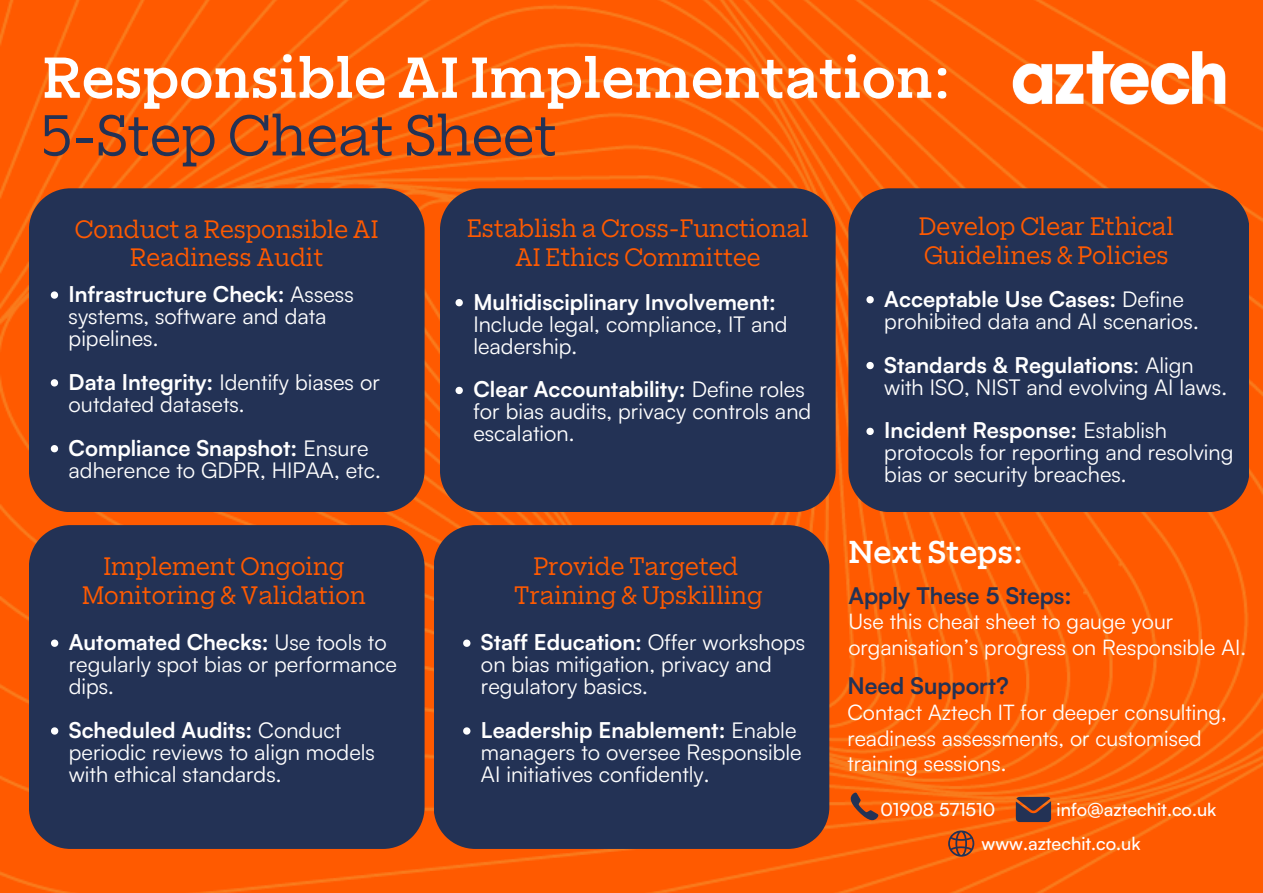
<style>
.page{position:relative;width:1263px;height:893px;background:#fff}
.page>*{position:absolute;margin:0;border:0;box-sizing:border-box;transform-origin:0 0}
.t1{font:500 53.62px "Elizeth";color:#fff}
.t2{font:53.62px "Elizeth";color:#233255}
.t3{font:500 29.55px "Elizeth";color:#fff}
.t4{font:23.48px/28.4px "Elizeth";color:#ff5a00;text-align:center}
.t5{font:700 22.88px "Satoshi";color:#233255}
.t6{font:21.75px/21.9px "Satoshi";color:#fff}
.t7{font:700 21.75px "Satoshi";color:#fff}
.t8{font:21.38px/25.9px "Satoshi";color:#fff}
.t9{font:500 18px/34.1px "Satoshi";color:#fff}
.s1{font-weight:700}
</style>
<div class="page">
<img style="left:0;top:0;width:1263px;height:893px">
<div style="left:440px;top:188px;width:396px;height:324px;background:#233255"></div>
<img style="left:1005px;top:44px;width:229px;height:69px">
<div style="left:29px;top:188px;width:396px;height:324px;background:#233255"></div>
<div style="left:848px;top:188px;width:401px;height:324px;background:#233255"></div>
<div style="left:29px;top:525px;width:396px;height:324px;background:#233255"></div>
<div style="left:434px;top:525px;width:395px;height:324px;background:#233255"></div>
<svg style="left:848px;top:792px;width:30px;height:30px"></svg>
<svg style="left:1016px;top:797px;width:35px;height:25px"></svg>
<svg style="left:948px;top:830px;width:26px;height:26px"></svg>
<svg style="left:51px;top:291px;width:7px;height:8px"></svg>
<svg style="left:51px;top:379px;width:7px;height:7px"></svg>
<svg style="left:51px;top:445px;width:7px;height:7px"></svg>
<svg style="left:455px;top:299px;width:8px;height:7px"></svg>
<svg style="left:455px;top:387px;width:8px;height:7px"></svg>
<svg style="left:866px;top:296px;width:8px;height:7px"></svg>
<svg style="left:866px;top:362px;width:8px;height:7px"></svg>
<svg style="left:866px;top:428px;width:8px;height:7px"></svg>
<svg style="left:51px;top:639px;width:7px;height:8px"></svg>
<svg style="left:51px;top:727px;width:7px;height:7px"></svg>
<svg style="left:463px;top:639px;width:7px;height:8px"></svg>
<svg style="left:463px;top:727px;width:7px;height:7px"></svg>
<h1 class="t1" style="left:42px;top:42px;width:910px">Responsible AI Implementation:</h1>
<h1 class="t2" style="left:42px;top:100px;width:516px">5-Step Cheat Sheet</h1>
<p class="t4" style="left:75px;top:215px;width:305px;line-height:28.1px">Conduct a Responsible AI<br>Readiness Audit</p>
<p class="t6" style="left:69px;top:283px;width:287px"><span class="s1">Infrastructure Check:</span> Assess systems, software and data pipelines.</p>
<p class="t6" style="left:69px;top:370px;width:313px"><span class="s1">Data Integrity:</span> Identify biases or outdated datasets.</p>
<p class="t6" style="left:69px;top:436px;width:314px"><span class="s1">Compliance Snapshot:</span> Ensure adherence to GDPR, HIPAA, etc.</p>
<p class="t4" style="left:82px;top:552px;width:285px">Implement Ongoing<br>Monitoring &amp; Validation</p>
<p class="t6" style="left:69px;top:631px;width:330px"><span class="s1">Automated Checks:</span> Use tools to regularly spot bias or performance dips.</p>
<p class="t6" style="left:69px;top:718px;width:308px"><span class="s1">Scheduled Audits:</span> Conduct periodic reviews to align models with ethical standards.</p>
<p class="t4" style="left:467px;top:214px;width:343px">Establish a Cross-Functional<br>AI Ethics Committee</p>
<p class="t7" style="left:473px;top:288px;width:304px">Multidisciplinary Involvement:</p>
<p class="t6" style="left:473px;top:312px;width:316px">Include legal, compliance, IT and leadership.</p>
<p class="t6" style="left:473px;top:378px;width:339px"><span class="s1">Clear Accountability:</span> Define roles for bias audits, privacy controls and escalation.</p>
<p class="t4" style="left:514px;top:552px;width:250px">Provide Targeted<br>Training &amp; Upskilling</p>
<p class="t6" style="left:481px;top:631px;width:326px"><span class="s1">Staff Education:</span> Offer workshops on bias mitigation, privacy and regulatory basics.</p>
<p class="t6" style="left:481px;top:718px;width:322px"><span class="s1">Leadership Enablement:</span> Enable managers to oversee Responsible<br>AI initiatives confidently.</p>
<p class="t4" style="left:919px;top:212px;width:256px;text-align:left">Develop Clear Ethical<br>Guidelines &amp; Policies</p>
<p class="t6" style="left:884px;top:287px;width:316px"><span class="s1">Acceptable Use Cases:</span> Define prohibited data and AI scenarios.</p>
<p class="t6" style="left:884px;top:353px;width:344px"><span class="s1">Standards &amp; Regulations</span>: Align with ISO, NIST and evolving AI laws.</p>
<p class="t6" style="left:884px;top:419px;width:351px"><span class="s1">Incident Response:</span> Establish protocols for reporting and resolving bias or security breaches.</p>
<h2 class="t3" style="left:848px;top:532px;width:176px">Next Steps:</h2>
<p class="t5" style="left:848px;top:580px;width:225px">Apply These 5 Steps:</p>
<p class="t8" style="left:848px;top:608px;width:399px">Use this cheat sheet to gauge your organisation’s progress on Responsible AI.</p>
<p class="t5" style="left:847px;top:671px;width:163px">Need Support?</p>
<p class="t8" style="left:847px;top:698px;width:381px">Contact Aztech IT for deeper consulting, readiness assessments, or customised training sessions.</p>
<p class="t9" style="left:880px;top:792px;width:116px">01908 571510</p>
<p class="t9" style="left:981px;top:792px;width:236px;text-indent:75px">info@aztechit.co.uk www.aztechit.co.uk</p>
</div>
